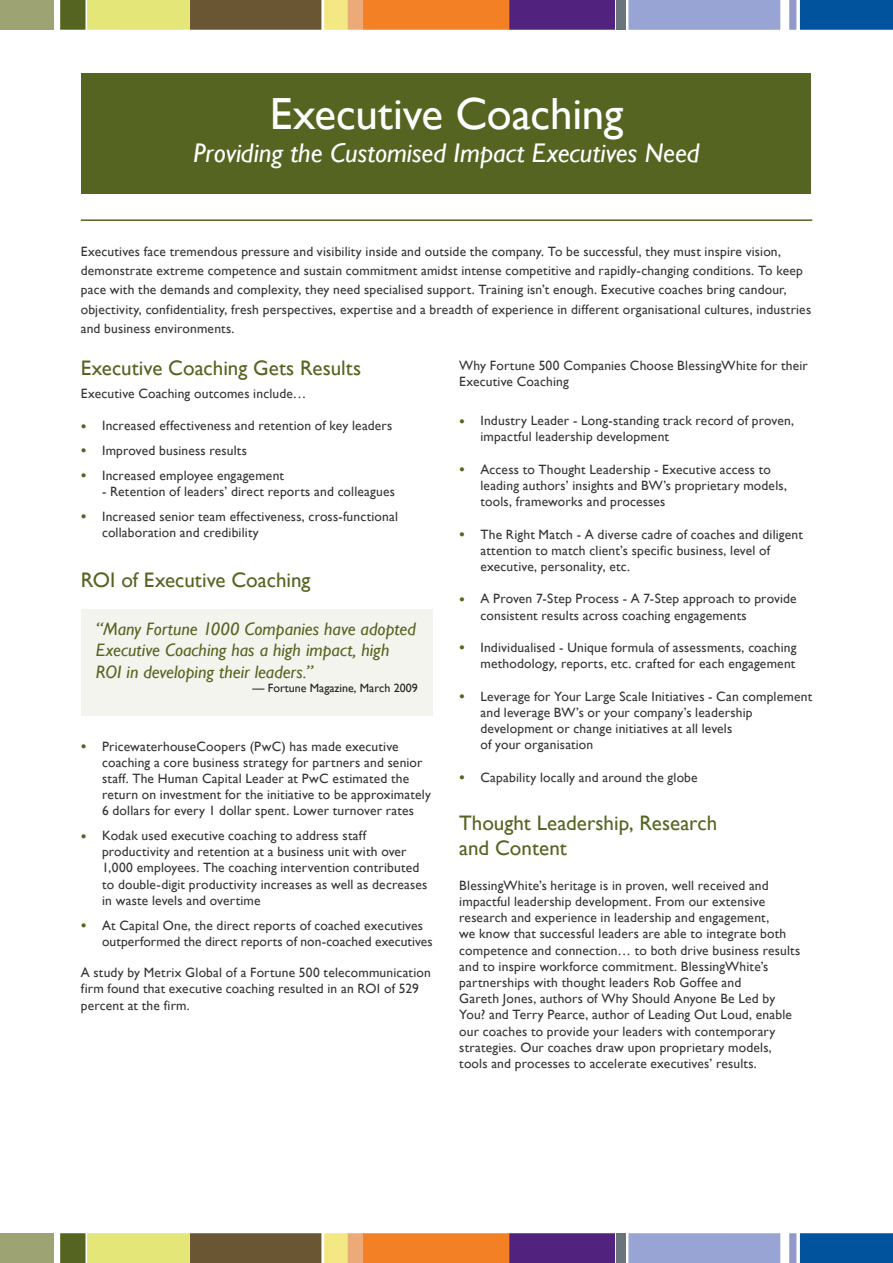
<style>
.page{position:relative;width:893px;height:1263px;background:#fff}
.page>*{position:absolute;margin:0;border:0;box-sizing:border-box;transform-origin:0 0}
.t1{font:45px "Gill Sans";letter-spacing:-.005em;color:#fff}
.t2{font:italic 27px "Gill Sans";color:#fff}
.t3{font:21px/25.2px "Gill Sans";color:#566421}
.t4{font:italic 18px/21.6px "Gill Sans";color:#566421}
.t5{font:13.5px/16.2px "Gill Sans";letter-spacing:.015em;color:#333633}
.t6{font:12px "Gill Sans";color:#231f20}
.s1{font-size:16.5px;color:#566421}
</style>
<div class="page">
<div style="left:0;top:0;width:54px;height:30px;background:#9ea374"></div>
<div style="left:60px;top:0;width:26px;height:30px;background:#566421"></div>
<div style="left:87px;top:0;width:103px;height:30px;background:#e4e678"></div>
<div style="left:190px;top:0;width:131px;height:30px;background:#6b5633"></div>
<div style="left:324px;top:0;width:24px;height:30px;background:#f3e883"></div>
<div style="left:348px;top:0;width:16px;height:30px;background:#edaa79"></div>
<div style="left:363px;top:0;width:147px;height:30px;background:#f48026"></div>
<div style="left:509px;top:0;width:106px;height:30px;background:#52227f"></div>
<div style="left:617px;top:0;width:9px;height:30px;background:#6a747b"></div>
<div style="left:628px;top:0;width:152px;height:30px;background:#98a4d3"></div>
<div style="left:800px;top:0;width:93px;height:30px;background:#01539e"></div>
<div style="left:789px;top:0;width:7px;height:30px;background:#9398cb"></div>
<div style="left:0;top:1233px;width:54px;height:30px;background:#9ea374"></div>
<div style="left:60px;top:1233px;width:26px;height:30px;background:#566421"></div>
<div style="left:87px;top:1233px;width:103px;height:30px;background:#e4e678"></div>
<div style="left:190px;top:1233px;width:131px;height:30px;background:#6b5633"></div>
<div style="left:324px;top:1233px;width:24px;height:30px;background:#f3e883"></div>
<div style="left:348px;top:1233px;width:16px;height:30px;background:#edaa79"></div>
<div style="left:363px;top:1233px;width:147px;height:30px;background:#f48026"></div>
<div style="left:509px;top:1233px;width:106px;height:30px;background:#52227f"></div>
<div style="left:617px;top:1233px;width:9px;height:30px;background:#6a747b"></div>
<div style="left:628px;top:1233px;width:152px;height:30px;background:#98a4d3"></div>
<div style="left:800px;top:1233px;width:93px;height:30px;background:#01539e"></div>
<div style="left:789px;top:1233px;width:7px;height:30px;background:#9398cb"></div>
<div style="left:82px;top:73px;width:729px;height:120px;background:#566421"></div>
<hr style="left:81px;top:219px;width:731px;height:2px;background:#566421">
<div style="left:81px;top:609px;width:351px;height:106px;background:#f3f4ed"></div>
<p class="t1" style="left:270px;top:88px;width:355px">Executive Coaching</p>
<p class="t2" style="left:193px;top:137px;width:508px">Providing the Customised Impact Executives Need</p>
<p class="t5" style="left:81px;top:242px;width:732px;line-height:19.2px">Executives face tremendous pressure and visibility inside and outside the company. To be successful, they must inspire vision, demonstrate extreme competence and sustain commitment amidst intense competitive and rapidly-changing conditions. To keep pace with the demands and complexity, they need specialised support. Training isn’t enough. Executive coaches bring candour, objectivity, confidentiality, fresh perspectives, expertise and a breadth of experience in different organisational cultures, industries and business environments.</p>
<p class="t3" style="left:81px;top:356px;width:282px">Executive Coaching Gets Results</p>
<p class="t5" style="left:81px;top:385px;width:227px">Executive Coaching outcomes include…</p>
<p class="t5" style="left:81px;top:418px;width:313px"><span class="s1">•</span> Increased effectiveness and retention of key leaders</p>
<p class="t5" style="left:81px;top:443px;width:168px"><span class="s1">•</span> Improved business results</p>
<p class="t5" style="left:81px;top:467px;width:205px"><span class="s1">•</span> Increased employee engagement</p>
<p class="t5" style="left:102px;top:483px;width:294px">- Retention of leaders’ direct reports and colleagues</p>
<p class="t5" style="left:102px;top:508px;width:297px;text-indent:-21px"><span class="s1">•</span> Increased senior team effectiveness, cross-functional collaboration and credibility</p>
<p class="t3" style="left:81px;top:567px;width:231px">ROI of Executive Coaching</p>
<p class="t4" style="left:96px;top:618px;width:321px">“Many Fortune 1000 Companies have adopted<br>Executive Coaching has a high impact, high<br>ROI in developing their leaders.”</p>
<p class="t6" style="left:252px;top:681px;width:167px">— Fortune Magazine, March 2009</p>
<p class="t5" style="left:102px;top:738px;width:330px;text-indent:-21px"><span class="s1">•</span> PricewaterhouseCoopers (PwC) has made executive coaching a core business strategy for partners and senior staff. The Human Capital Leader at PwC estimated the return on investment for the initiative to be approximately 6 dollars for every 1 dollar spent. Lower turnover rates</p>
<p class="t5" style="left:102px;top:828px;width:327px;text-indent:-21px"><span class="s1">•</span> Kodak used executive coaching to address staff productivity and retention at a business unit with over 1,000 employees. The coaching intervention contributed to double-digit productivity increases as well as decreases in waste levels and overtime</p>
<p class="t5" style="left:102px;top:917px;width:332px;text-indent:-21px"><span class="s1">•</span> At Capital One, the direct reports of coached executives outperformed the direct reports of non-coached executives</p>
<p class="t5" style="left:81px;top:965px;width:351px">A study by Metrix Global of a Fortune 500 telecommunication firm found that executive coaching resulted in an ROI of 529 percent at the firm.</p>
<p class="t5" style="left:459px;top:357px;width:350px">Why Fortune 500 Companies Choose BlessingWhite for their<br>Executive Coaching</p>
<p class="t5" style="left:480px;top:413px;width:315px;text-indent:-21px"><span class="s1">•</span> Industry Leader - Long-standing track record of proven, impactful leadership development</p>
<p class="t5" style="left:480px;top:461px;width:308px;text-indent:-21px"><span class="s1">•</span> Access to Thought Leadership - Executive access to leading authors’ insights and BW’s proprietary models, tools, frameworks and processes</p>
<p class="t5" style="left:480px;top:526px;width:324px;text-indent:-21px"><span class="s1">•</span> The Right Match - A diverse cadre of coaches and diligent attention to match client’s specific business, level of executive, personality, etc.</p>
<p class="t5" style="left:480px;top:591px;width:318px;text-indent:-21px"><span class="s1">•</span> A Proven 7-Step Process - A 7-Step approach to provide consistent results across coaching engagements</p>
<p class="t5" style="left:459px;top:639px;width:339px;text-align:right"><span class="s1">•</span> Individualised - Unique formula of assessments, coaching methodology, reports, etc. crafted for each engagement</p>
<p class="t5" style="left:480px;top:688px;width:333px;text-indent:-21px"><span class="s1">•</span> Leverage for Your Large Scale Initiatives - Can complement and leverage BW’s or your company’s leadership development or change initiatives at all levels<br>of your organisation</p>
<p class="t5" style="left:459px;top:769px;width:240px"><span class="s1">•</span> Capability locally and around the globe</p>
<p class="t3" style="left:459px;top:810px;width:259px">Thought Leadership, Research and Content</p>
<p class="t5" style="left:459px;top:877px;width:342px">BlessingWhite’s heritage is in proven, well received and impactful leadership development. From our extensive research and experience in leadership and engagement,<br>we know that successful leaders are able to integrate both competence and connection… to both drive business results and to inspire workforce commitment. BlessingWhite’s partnerships with thought leaders Rob Goffee and<br>Gareth Jones, authors of Why Should Anyone Be Led by You? and Terry Pearce, author of Leading Out Loud, enable our coaches to provide your leaders with contemporary strategies. Our coaches draw upon proprietary models, tools and processes to accelerate executives’ results.</p>
</div>
